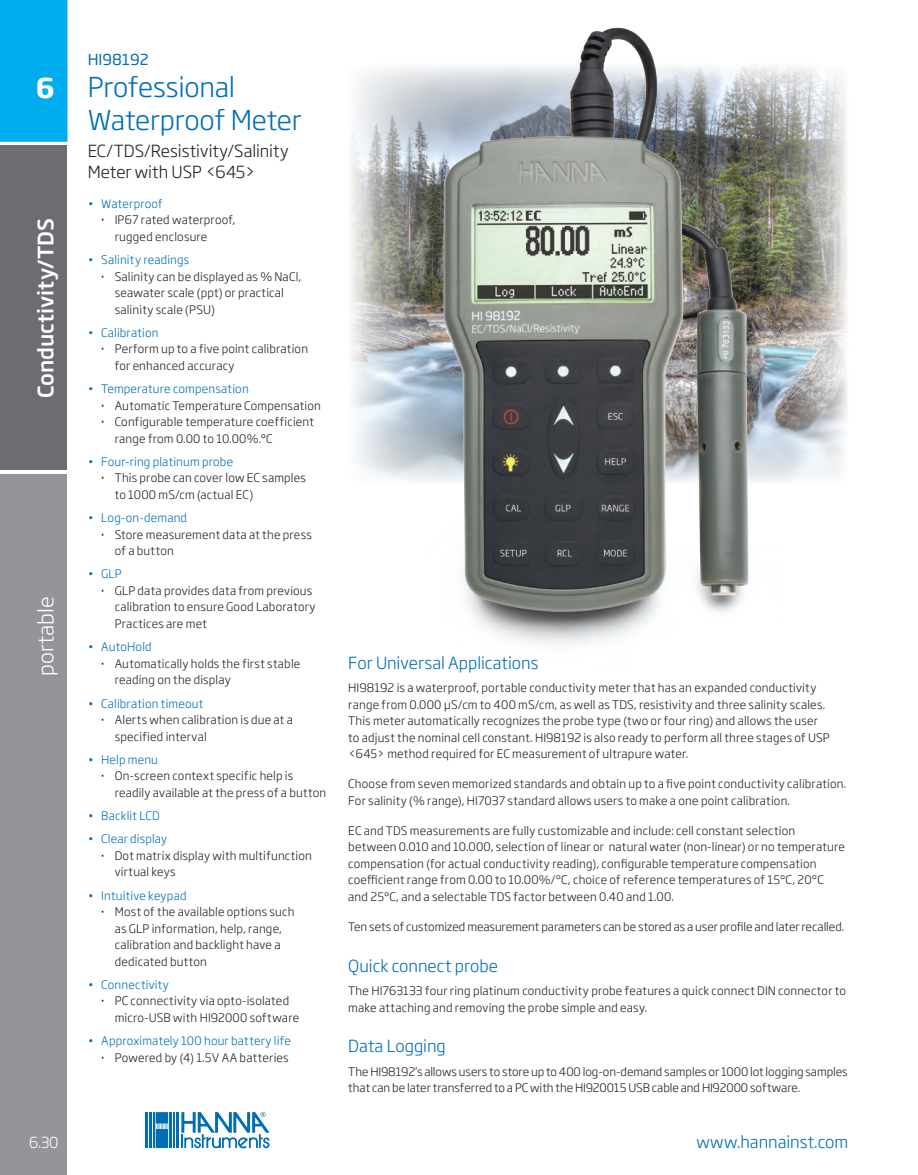
<style>
.page{position:relative;width:918px;height:1175px;background:#fff}
.page>*{position:absolute;margin:0;border:0;box-sizing:border-box;transform-origin:0 0}
.n-Meter_Title{font:300 27px/32.4px "Soho Gothic Pro";letter-spacing:-.005em;color:#006db7}
.t1{font:700 27px "Soho Gothic Pro";color:#fff}
.t2{font:500 21px "Soho Gothic Pro";color:#fff}
.t3{font:300 21px "Soho Gothic Pro";letter-spacing:-.005em;color:#fff}
.n-Text_Head{font:300 16.5px "Soho Gothic Pro";color:#006db7}
.n-Meter_Subtitle{font:300 16.5px/20.7px "Soho Gothic Pro";color:#231f20}
.n-Meter_code_text_he{font:15px "Soho Gothic Pro";color:#006db7}
.page_number{font:300 15px "Soho Gothic Pro";color:#fff}
.n-body_text{font:300 11.7px/16.5px "Soho Gothic Pro";letter-spacing:.015em;color:#231f20}
.n-body_text-2{font:300 11.7px/16.5px "Soho Gothic Pro";letter-spacing:-.005em;color:#231f20}
.t4{font:300 11.7px "Soho Gothic Pro";letter-spacing:.015em;color:#006db7}
.s1{font-weight:500}
</style>
<div class="page">
<div style="left:0;top:474px;width:68px;height:700px;background:#939598"></div>
<hr style="left:179px;top:1112px;width:1px;height:35px;background:#006db7">
<hr style="left:177px;top:1112px;width:1px;height:35px;background:#006db7">
<hr style="left:176px;top:1112px;width:1px;height:35px;background:#006db7">
<hr style="left:174px;top:1112px;width:1px;height:35px;background:#006db7">
<hr style="left:173px;top:1112px;width:1px;height:35px;background:#006db7">
<hr style="left:172px;top:1112px;width:1px;height:35px;background:#006db7">
<hr style="left:170px;top:1112px;width:1px;height:35px;background:#006db7">
<hr style="left:169px;top:1112px;width:1px;height:35px;background:#006db7">
<hr style="left:154px;top:1112px;width:1px;height:35px;background:#006db7">
<hr style="left:153px;top:1112px;width:1px;height:35px;background:#006db7">
<hr style="left:152px;top:1112px;width:1px;height:35px;background:#006db7">
<hr style="left:150px;top:1112px;width:1px;height:35px;background:#006db7">
<hr style="left:149px;top:1112px;width:1px;height:35px;background:#006db7">
<hr style="left:148px;top:1112px;width:1px;height:35px;background:#006db7">
<hr style="left:146px;top:1112px;width:1px;height:35px;background:#006db7">
<hr style="left:145px;top:1112px;width:1px;height:35px;background:#006db7">
<svg style="left:156px;top:1112px;width:12px;height:35px"></svg>
<svg style="left:181px;top:1111px;width:89px;height:37px"></svg>
<div style="left:0;top:0;width:68px;height:142px;background:#00aeef"></div>
<div style="left:0;top:146px;width:67px;height:324px;background:#6c6d70"></div>
<img style="left:351px;top:67px;width:496px;height:413px">
<img style="left:414px;top:27px;width:379px;height:617px">
<h1 class="t1" style="left:36px;top:67px;width:20px">6</h1>
<h2 class="t2" style="left:29px;top:398px;width:182px;rotate:-90deg">Conductivity/TDS</h2>
<h2 class="t3" style="left:29px;top:675px;width:81px;rotate:-90deg">portable</h2>
<p class="n-Meter_code_text_he" style="left:88px;top:48px;width:62px">HI98192</p>
<p class="n-Meter_Title" style="left:88px;top:70px;width:215px">Professional<br>Waterproof Meter</p>
<p class="n-Meter_Subtitle" style="left:88px;top:140px;width:203px">EC/TDS/Resistivity/Salinity<br>Meter with USP &lt;645&gt;</p>
<p class="t4" style="left:88px;top:194px;width:77px">• Waterproof</p>
<p class="n-body_text" style="left:115px;top:211px;width:122px;text-indent:-13px"><span class="s1">·</span> IP67 rated waterproof, rugged enclosure</p>
<p class="t4" style="left:88px;top:251px;width:103px">• Salinity readings</p>
<p class="n-body_text" style="left:115px;top:267px;width:188px;text-indent:-13px"><span class="s1">·</span> Salinity can be displayed as % NaCl, seawater scale (ppt) or practical salinity scale (PSU)</p>
<p class="t4" style="left:88px;top:323px;width:72px">• Calibration</p>
<p class="n-body_text" style="left:115px;top:340px;width:195px;text-indent:-13px"><span class="s1">·</span> Perform up to a five point calibration for enhanced accuracy</p>
<p class="t4" style="left:88px;top:380px;width:162px">• Temperature compensation</p>
<p class="n-body_text" style="left:101px;top:396px;width:221px"><span class="s1">·</span> Automatic Temperature Compensation</p>
<p class="n-body_text" style="left:115px;top:413px;width:201px;text-indent:-13px"><span class="s1">·</span> Configurable temperature coefficient range from 0.00 to 10.00%.°C</p>
<p class="t4" style="left:88px;top:452px;width:147px">• Four-ring platinum probe</p>
<p class="n-body_text" style="left:115px;top:469px;width:193px;text-indent:-13px"><span class="s1">·</span> This probe can cover low EC samples to 1000 mS/cm (actual EC)</p>
<p class="t4" style="left:88px;top:509px;width:101px">• Log-on-demand</p>
<p class="n-body_text" style="left:115px;top:525px;width:199px;text-indent:-13px"><span class="s1">·</span> Store measurement data at the press of a button</p>
<p class="t4" style="left:88px;top:565px;width:36px">• GLP</p>
<p class="n-body_text" style="left:115px;top:581px;width:202px;text-indent:-13px"><span class="s1">·</span> GLP data provides data from previous calibration to ensure Good Laboratory<br>Practices are met</p>
<p class="t4" style="left:88px;top:638px;width:66px">• AutoHold</p>
<p class="n-body_text" style="left:115px;top:654px;width:187px;text-indent:-13px"><span class="s1">·</span> Automatically holds the first stable reading on the display</p>
<p class="t4" style="left:88px;top:694px;width:117px">• Calibration timeout</p>
<p class="n-body_text" style="left:115px;top:710px;width:180px;text-indent:-13px"><span class="s1">·</span> Alerts when calibration is due at a specified interval</p>
<p class="t4" style="left:88px;top:750px;width:72px">• Help menu</p>
<p class="n-body_text" style="left:115px;top:767px;width:213px;text-indent:-13px"><span class="s1">·</span> On-screen context specific help is readily available at the press of a button</p>
<p class="t4" style="left:88px;top:806px;width:74px">• Backlit LCD</p>
<p class="t4" style="left:88px;top:830px;width:81px">• Clear display</p>
<p class="n-body_text" style="left:115px;top:846px;width:199px;text-indent:-13px"><span class="s1">·</span> Dot matrix display with multifunction virtual keys</p>
<p class="t4" style="left:88px;top:886px;width:100px">• Intuitive keypad</p>
<p class="n-body_text" style="left:115px;top:902px;width:181px;text-indent:-13px"><span class="s1">·</span> Most of the available options such as GLP information, help, range, calibration and backlight have a dedicated button</p>
<p class="t4" style="left:88px;top:975px;width:83px">• Connectivity</p>
<p class="n-body_text" style="left:115px;top:992px;width:186px;text-indent:-13px"><span class="s1">·</span> PC connectivity via opto-isolated micro-USB with HI92000 software</p>
<p class="t4" style="left:88px;top:1031px;width:205px">• Approximately 100 hour battery life</p>
<p class="n-body_text" style="left:101px;top:1048px;width:189px"><span class="s1">·</span> Powered by (4) 1.5V AA batteries</p>
<p class="n-Text_Head" style="left:348px;top:650px;width:192px">For Universal Applications</p>
<p class="n-body_text" style="left:348px;top:679px;width:483px">HI98192 is a waterproof, portable conductivity meter that has an expanded conductivity range from 0.000 µS/cm to 400 mS/cm, as well as TDS, resistivity and three salinity scales.<br>This meter automatically recognizes the probe type (two or four ring) and allows the user to adjust the nominal cell constant. HI98192 is also ready to perform all three stages of USP &lt;645&gt; method required for EC measurement of ultrapure water.</p>
<p class="n-body_text" style="left:348px;top:775px;width:499px">Choose from seven memorized standards and obtain up to a five point conductivity calibration.<br>For salinity (% range), HI7037 standard allows users to make a one point calibration.</p>
<p class="n-body_text" style="left:348px;top:821px;width:498px">EC and TDS measurements are fully customizable and include: cell constant selection between 0.010 and 10.000, selection of linear or natural water (non-linear) or no temperature compensation (for actual conductivity reading), configurable temperature compensation coefficient range from 0.00 to 10.00%/°C, choice of reference temperatures of 15°C, 20°C and 25°C, and a selectable TDS factor between 0.40 and 1.00.</p>
<p class="n-body_text-2" style="left:348px;top:917px;width:497px">Ten sets of customized measurement parameters can be stored as a user profile and later recalled.</p>
<p class="n-Text_Head" style="left:348px;top:952px;width:151px">Quick connect probe</p>
<p class="n-body_text" style="left:348px;top:981px;width:499px">The HI763133 four ring platinum conductivity probe features a quick connect DIN connector to make attaching and removing the probe simple and easy.</p>
<p class="n-Text_Head" style="left:348px;top:1033px;width:99px">Data Logging</p>
<p class="n-body_text-2" style="left:348px;top:1062px;width:501px">The HI98192’s allows users to store up to 400 log-on-demand samples or 1000 lot logging samples that can be later transferred to a PC with the HI920015 USB cable and HI92000 software.</p>
<p class="page_number" style="left:29px;top:1130px;width:31px">6.30</p>
<p class="n-Text_Head" style="left:696px;top:1129px;width:153px">www.hannainst.com</p>
</div>
